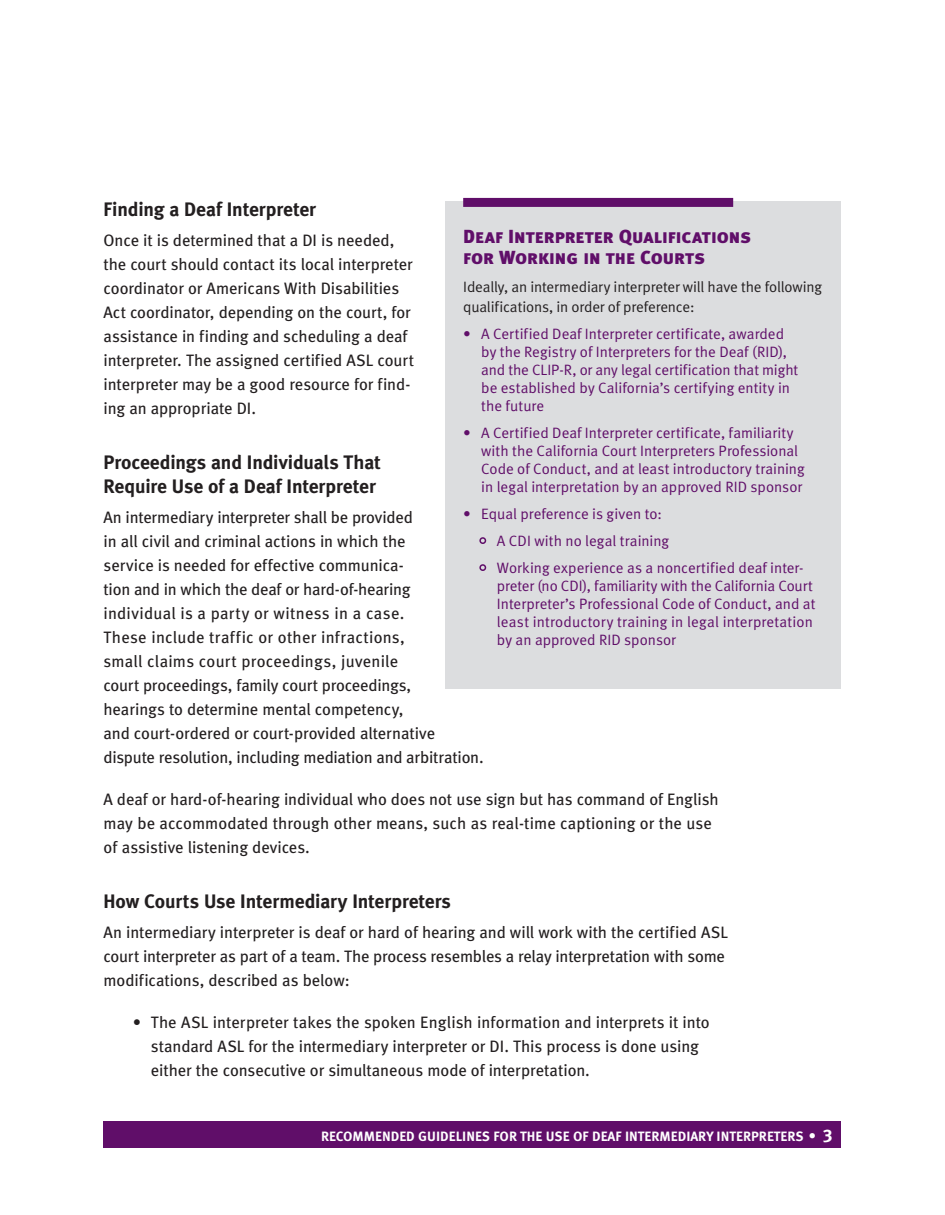
<style>
.page{position:relative;width:945px;height:1215px;background:#fff}
.page>*{position:absolute;margin:0;border:0;box-sizing:border-box;transform-origin:0 0}
.t1{font:19.5px/24px "Meta Bold LF";letter-spacing:-.005em;color:#231f20}
.t2{font:18.9px/21px "Meta Black Caps";letter-spacing:.005em;color:#600e69}
.t3{font:16.5px/24px "Meta Book LF";letter-spacing:-.005em;color:#231f20}
.t4{font:15px/18px "Meta Normal LF";color:#600e69}
.t5{font:15px/19.5px "Meta Normal LF";letter-spacing:-.01em;color:#231f20}
.t6{font:13.5px "Meta Bold Caps";color:#fff}
.s1{font-size:15px}
.s2{font-size:18px}
</style>
<div class="page">
<div style="left:104px;top:1121px;width:738px;height:27px;background:#600e69"></div>
<div style="left:445px;top:201px;width:396px;height:488px;background:#dcdddf"></div>
<div style="left:463px;top:198px;width:270px;height:9px;background:#600e69"></div>
<div style="left:479px;top:537px;width:7px;height:7px;border:2px solid #600e69;border-radius:50%"></div>
<div style="left:479px;top:564px;width:7px;height:7px;border:2px solid #600e69;border-radius:50%"></div>
<p class="t1" style="left:104px;top:197px;width:214px">Finding a Deaf Interpreter</p>
<p class="t3" style="left:104px;top:228px;width:312px">Once it is determined that a DI is needed, the court should contact its local interpreter coordinator or Americans With Disabilities Act coordinator, depending on the court, for assistance in finding and scheduling a deaf interpreter. The assigned certified ASL court interpreter may be a good resource for find&shy;ing an appropriate DI.</p>
<p class="t1" style="left:104px;top:450px;width:279px">Proceedings and Individuals That<br>Require Use of a Deaf Interpreter</p>
<p class="t3" style="left:104px;top:505px;width:382px">An intermediary interpreter shall be provided<br>in all civil and criminal actions in which the<br>service is needed for effective communica-<br>tion and in which the deaf or hard-of-hearing individual is a party or witness in a case.<br>These include traffic or other infractions,<br>small claims court proceedings, juvenile<br>court proceedings, family court proceedings,<br>hearings to determine mental competency,<br>and court-ordered or court-provided alternative dispute resolution, including mediation and arbitration.</p>
<p class="t3" style="left:104px;top:787px;width:617px">A deaf or hard-of-hearing individual who does not use sign but has command of English may be accommodated through other means, such as real-time captioning or the use of assistive listening devices.</p>
<p class="t1" style="left:104px;top:889px;width:349px">How Courts Use Intermediary Interpreters</p>
<p class="t3" style="left:104px;top:920px;width:626px">An intermediary interpreter is deaf or hard of hearing and will work with the certified ASL court interpreter as part of a team. The process resembles a relay interpretation with some modifications, described as below:</p>
<p class="t3" style="left:151px;top:1010px;width:560px;text-indent:-18px">• The ASL interpreter takes the spoken English information and interprets it into standard ASL for the intermediary interpreter or DI. This process is done using either the consecutive or simultaneous mode of interpretation.</p>
<p class="t2" style="left:463px;top:226px;width:290px">Deaf Interpreter Qualifications for Working in the Courts</p>
<p class="t5" style="left:463px;top:277px;width:360px">Ideally, an intermediary interpreter will have the following qualifications, in order of preference:</p>
<p class="t4" style="left:481px;top:325px;width:319px;text-indent:-18px">• A Certified Deaf Interpreter certificate, awarded by the Registry of Interpreters for the Deaf (RID), and the CLIP-R, or any legal certification that might be established by California’s certifying entity in the future</p>
<p class="t4" style="left:481px;top:424px;width:325px;text-indent:-18px">• A Certified Deaf Interpreter certificate, familiarity with the California Court Interpreters Professional Code of Conduct, and at least introductory training in legal interpretation by an approved RID sponsor</p>
<p class="t4" style="left:497px;top:500px;width:308px;line-height:27px;text-indent:-34px">• Equal preference is given to:<br>A CDI with no legal training<br>Working experience as a noncertified deaf inter-</p>
<p class="t4" style="left:497px;top:577px;width:320px">preter (no CDI), familiarity with the California Court Interpreter’s Professional Code of Conduct, and at least introductory training in legal interpretation by an approved RID sponsor</p>
<p class="t6" style="left:321px;top:1128px;width:513px">RECOMMENDED GUIDELINES FOR THE USE OF DEAF INTERMEDIARY INTERPRETERS <span class="s1">•</span> <span class="s2">3</span></p>
</div>
